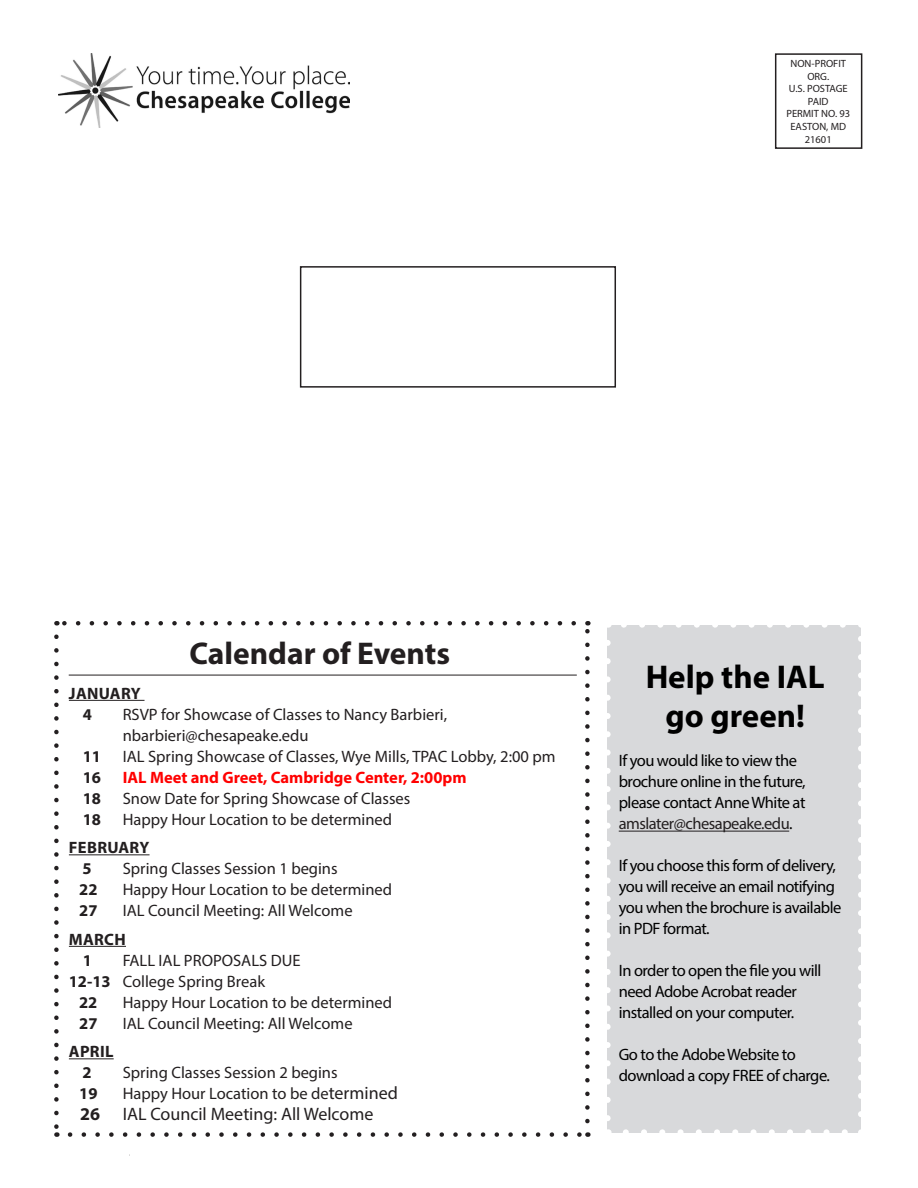
<style>
.page{position:relative;width:918px;height:1188px;background:#fff}
.page>*{position:absolute;margin:0;border:0;box-sizing:border-box;transform-origin:0 0}
.t1{font:700 33px/39.6px "Myriad Pro";color:#000;text-align:center}
.t2{font:700 31.5px "Myriad Pro";color:#231f20}
.t3{font:18px "Myriad Pro";color:#231f20}
.t4{font:700 18px "Myriad Pro";color:#231f20}
.t5{font:16.5px/21px "Myriad Pro";color:#231f20}
.t6{font:16.5px/21px "Myriad Pro";letter-spacing:-.03em;color:#000}
.t7{font:700 16.5px "Myriad Pro";letter-spacing:.015em;color:#231f20}
.t8{font:700 16.5px "Myriad Pro";color:#f00}
.t9{font:10.5px/12.6px "Myriad Pro";color:#231f20;text-align:center}
.s1{font-weight:700}
.s2{font-size:18px}
.s3{color:#231f20}
</style>
<div class="page">
<div style="left:300px;top:266px;width:316px;height:122px;border:2px solid #231f20"></div>
<div style="left:775px;top:53px;width:87px;height:96px;border:2px solid #231f20"></div>
<svg style="left:70px;top:1132px;width:511px;height:5px"></svg>
<svg style="left:63px;top:621px;width:511px;height:5px"></svg>
<svg style="left:54px;top:637px;width:5px;height:500px"></svg>
<svg style="left:585px;top:621px;width:5px;height:500px"></svg>
<hr style="left:69px;top:675px;width:508px;height:1px;background:#231f20">
<div style="left:608px;top:625px;width:253px;height:507px;background:#d8d9db"></div>
<svg style="left:607px;top:643px;width:4px;height:480px"></svg>
<svg style="left:626px;top:1129px;width:226px;height:4px"></svg>
<svg style="left:858px;top:636px;width:3px;height:478px"></svg>
<svg style="left:621px;top:625px;width:222px;height:3px"></svg>
<hr style="left:619px;top:831px;width:170px;height:1px;background:#231f20">
<img style="left:59px;top:53px;width:291px;height:75px">
<hr style="left:69px;top:700px;width:76px;height:1px;background:#231f20">
<hr style="left:69px;top:854px;width:81px;height:1px;background:#231f20">
<hr style="left:69px;top:946px;width:57px;height:1px;background:#231f20">
<hr style="left:69px;top:1058px;width:45px;height:1px;background:#231f20">
<p class="t9" style="left:790px;top:57px;width:57px">NON-PROFIT<br>ORG.</p>
<p class="t9" style="left:789px;top:82px;width:60px">U.S. POSTAGE</p>
<p class="t9" style="left:808px;top:95px;width:22px">PAID</p>
<p class="t9" style="left:786px;top:107px;width:65px">PERMIT NO. 93</p>
<p class="t9" style="left:790px;top:120px;width:57px">EASTON, MD<br>21601</p>
<p class="t2" style="left:189px;top:633px;width:262px">Calendar of Events</p>
<p class="t7" style="left:69px;top:682px;width:73px">JANUARY</p>
<p class="t7" style="left:83px;top:703px;width:11px">4</p>
<p class="t5" style="left:123px;top:703px;width:326px">RSVP for Showcase of Classes to Nancy Barbieri, nbarbieri@chesapeake.edu</p>
<p class="t7" style="left:83px;top:745px;width:20px">11</p>
<p class="t5" style="left:123px;top:745px;width:434px">IAL Spring Showcase of Classes, Wye Mills, TPAC Lobby, 2:00 pm</p>
<p class="t7" style="left:83px;top:766px;width:20px">16</p>
<p class="t8" style="left:123px;top:766px;width:345px">IAL Meet and Greet, Cambridge Center, 2:00pm</p>
<p class="t7" style="left:83px;top:787px;width:20px">18</p>
<p class="t5" style="left:123px;top:787px;width:289px">Snow Date for Spring Showcase of Classes</p>
<p class="t7" style="left:83px;top:808px;width:20px">18</p>
<p class="t5" style="left:123px;top:808px;width:271px">Happy Hour Location to be determined</p>
<p class="t7" style="left:69px;top:837px;width:82px">FEBRUARY</p>
<p class="t7" style="left:83px;top:858px;width:11px">5</p>
<p class="t5" style="left:123px;top:858px;width:216px">Spring Classes Session 1 begins</p>
<p class="t7" style="left:79px;top:879px;width:20px">22</p>
<p class="t5" style="left:123px;top:879px;width:271px">Happy Hour Location to be determined</p>
<p class="t7" style="left:79px;top:900px;width:20px">27</p>
<p class="t5" style="left:123px;top:900px;width:231px">IAL Council Meeting: All Welcome</p>
<p class="t7" style="left:69px;top:928px;width:58px">MARCH</p>
<p class="t7" style="left:83px;top:949px;width:11px">1</p>
<p class="t5" style="left:123px;top:949px;width:179px">FALL IAL PROPOSALS DUE</p>
<p class="t5" style="left:69px;top:970px;width:198px"><span class="s1">12-13</span> College Spring Break</p>
<p class="t7" style="left:79px;top:991px;width:20px">22</p>
<p class="t5" style="left:123px;top:991px;width:271px">Happy Hour Location to be determined</p>
<p class="t7" style="left:79px;top:1012px;width:20px">27</p>
<p class="t5" style="left:123px;top:1012px;width:231px">IAL Council Meeting: All Welcome</p>
<p class="t7" style="left:69px;top:1041px;width:46px">APRIL</p>
<p class="t7" style="left:83px;top:1062px;width:11px">2</p>
<p class="t5" style="left:123px;top:1062px;width:216px">Spring Classes Session 2 begins</p>
<p class="t7" style="left:79px;top:1083px;width:20px">19</p>
<p class="t5" style="left:123px;top:1083px;width:277px">Happy Hour Location to be de<span class="s2">termined</span></p>
<p class="t4" style="left:80px;top:1102px;width:21px">26</p>
<p class="t3" style="left:123px;top:1103px;width:252px">IAL Council Meeting: All Welcome</p>
<p class="t1" style="left:646px;top:656px;width:180px">Help the IAL go green!</p>
<p class="t6" style="left:619px;top:750px;width:188px">If you would like to view the brochure online in the future, please contact Anne White at <span class="s3">amslater@chesapeake.edu</span>.</p>
<p class="t6" style="left:619px;top:855px;width:224px">If you choose this form of delivery, you will receive an email notifying you when the brochure is available in PDF format.</p>
<p class="t6" style="left:619px;top:960px;width:204px">In order to open the file you will need Adobe Acrobat reader installed on your computer.</p>
<p class="t6" style="left:619px;top:1044px;width:213px">Go to the Adobe Website to download a copy FREE of charge.</p>
</div>
